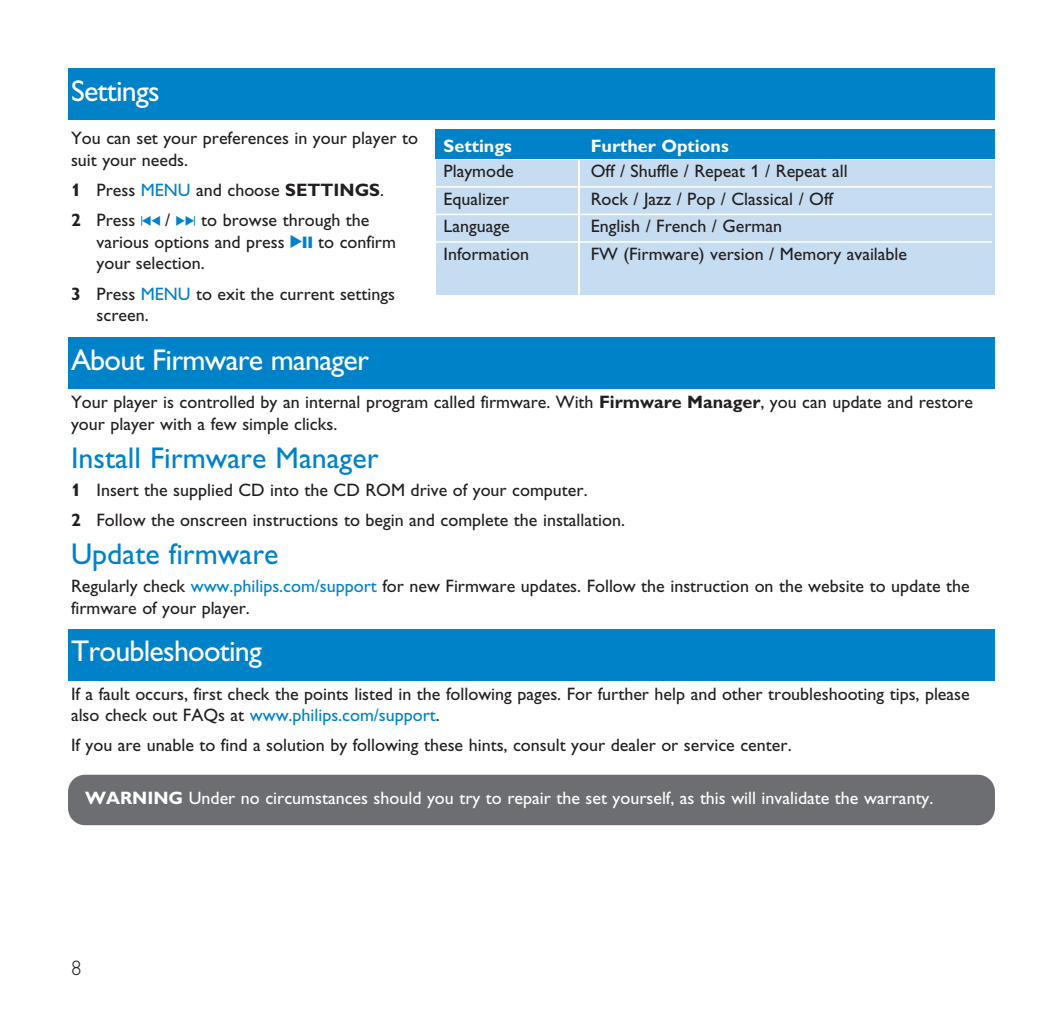
<style>
.page{position:relative;width:1063px;height:1021px;background:#fff}
.page>*{position:absolute;margin:0;border:0;box-sizing:border-box;transform-origin:0 0}
.t1{font:30px "Gill Alt One";letter-spacing:-.025em;color:#fff}
.t2{font:30px "Gill Alt One";color:#0082c8}
.t3{font:300 21px "Gill Alt One";color:#231f20}
.t4{font:18px/21.6px "Gill Alt One";color:#231f20}
.t5{font:18px "Gill Alt One";color:#fff}
.t6{font:700 18px "Gill Alt One";color:#fff}
.s1{font-weight:700}
.s2{color:#0082c8}
.s3{font-family:"Audio Four 4";color:#0082c8}
</style>
<div class="page">
<div style="left:68px;top:69px;width:927px;height:51px;background:#0082c8"></div>
<div style="left:68px;top:337px;width:927px;height:51px;background:#0082c8"></div>
<div style="left:436px;top:161px;width:142px;height:134px;background:#c5dcf1"></div>
<div style="left:581px;top:161px;width:414px;height:134px;background:#c5dcf1"></div>
<div style="left:436px;top:129px;width:559px;height:30px;background:#0082c8"></div>
<hr style="left:435px;top:186px;width:557px;height:2px;background:#fff">
<hr style="left:435px;top:214px;width:557px;height:1px;background:#fff">
<hr style="left:435px;top:241px;width:557px;height:2px;background:#fff">
<div style="left:68px;top:629px;width:927px;height:51px;background:#0082c8"></div>
<div style="left:68px;top:774px;width:927px;height:51px;background:#6d6e71;border-radius:17px"></div>
<h1 class="t1" style="left:71px;top:80px;width:90px">Settings</h1>
<p class="t4" style="left:71px;top:129px;width:348px">You can set your preferences in your player to suit your needs.</p>
<p class="t4" style="left:71px;top:177px;width:315px;line-height:30px"><span class="s1">1</span> Press <span class="s2">MENU</span> and choose <span class="s1">SETTINGS</span>.<br><span class="s1">2</span> Press <span class="s3">J(</span> / <span class="s3">)K</span> to browse through the</p>
<p class="t4" style="left:97px;top:233px;width:301px">various options and press <span class="s3">2;</span> to confirm your selection.</p>
<p class="t4" style="left:97px;top:284px;width:300px;text-indent:-26px"><span class="s1">3</span> Press <span class="s2">MENU</span> to exit the current settings screen.</p>
<h1 class="t1" style="left:71px;top:349px;width:300px">About Firmware manager</h1>
<p class="t6" style="left:444px;top:140px;width:70px">Settings</p>
<p class="t6" style="left:591px;top:140px;width:139px">Further Options</p>
<p class="t4" style="left:444px;top:162px;width:72px">Playmode</p>
<p class="t4" style="left:591px;top:162px;width:258px">Off / Shuffle / Repeat 1 / Repeat all</p>
<p class="t4" style="left:444px;top:190px;width:67px">Equalizer</p>
<p class="t4" style="left:591px;top:190px;width:244px">Rock / Jazz / Pop / Classical / Off</p>
<p class="t4" style="left:444px;top:217px;width:68px">Language</p>
<p class="t4" style="left:591px;top:217px;width:193px">English / French / German</p>
<p class="t4" style="left:444px;top:245px;width:87px">Information</p>
<p class="t4" style="left:591px;top:245px;width:318px">FW (Firmware) version / Memory available</p>
<p class="t4" style="left:71px;top:393px;width:904px">Your player is controlled by an internal program called firmware. With <span class="s1">Firmware Manager</span>, you can update and restore your player with a few simple clicks.</p>
<h1 class="t2" style="left:71px;top:447px;width:309px">Install Firmware Manager</h1>
<p class="t4" style="left:71px;top:476px;width:555px;line-height:30px"><span class="s1">1</span> Insert the supplied CD into the CD ROM drive of your computer.<br><span class="s1">2</span> Follow the onscreen instructions to begin and complete the installation.</p>
<h1 class="t2" style="left:71px;top:544px;width:209px">Update firmware</h1>
<p class="t4" style="left:71px;top:577px;width:900px">Regularly check <span class="s2">www.philips.com/support</span> for new Firmware updates. Follow the instruction on the website to update the firmware of your player.</p>
<h1 class="t1" style="left:71px;top:640px;width:192px">Troubleshooting</h1>
<p class="t4" style="left:71px;top:684px;width:900px">If a fault occurs, first check the points listed in the following pages. For further help and other troubleshooting tips, please also check out FAQs at <span class="s2">www.philips.com/support</span>.</p>
<p class="t4" style="left:71px;top:736px;width:722px">If you are unable to find a solution by following these hints, consult your dealer or service center.</p>
<p class="t5" style="left:85px;top:791px;width:850px"><span class="s1">WARNING</span> Under no circumstances should you try to repair the set yourself, as this will invalidate the warranty.</p>
<p class="t3" style="left:71px;top:960px;width:12px">8</p>
</div>
